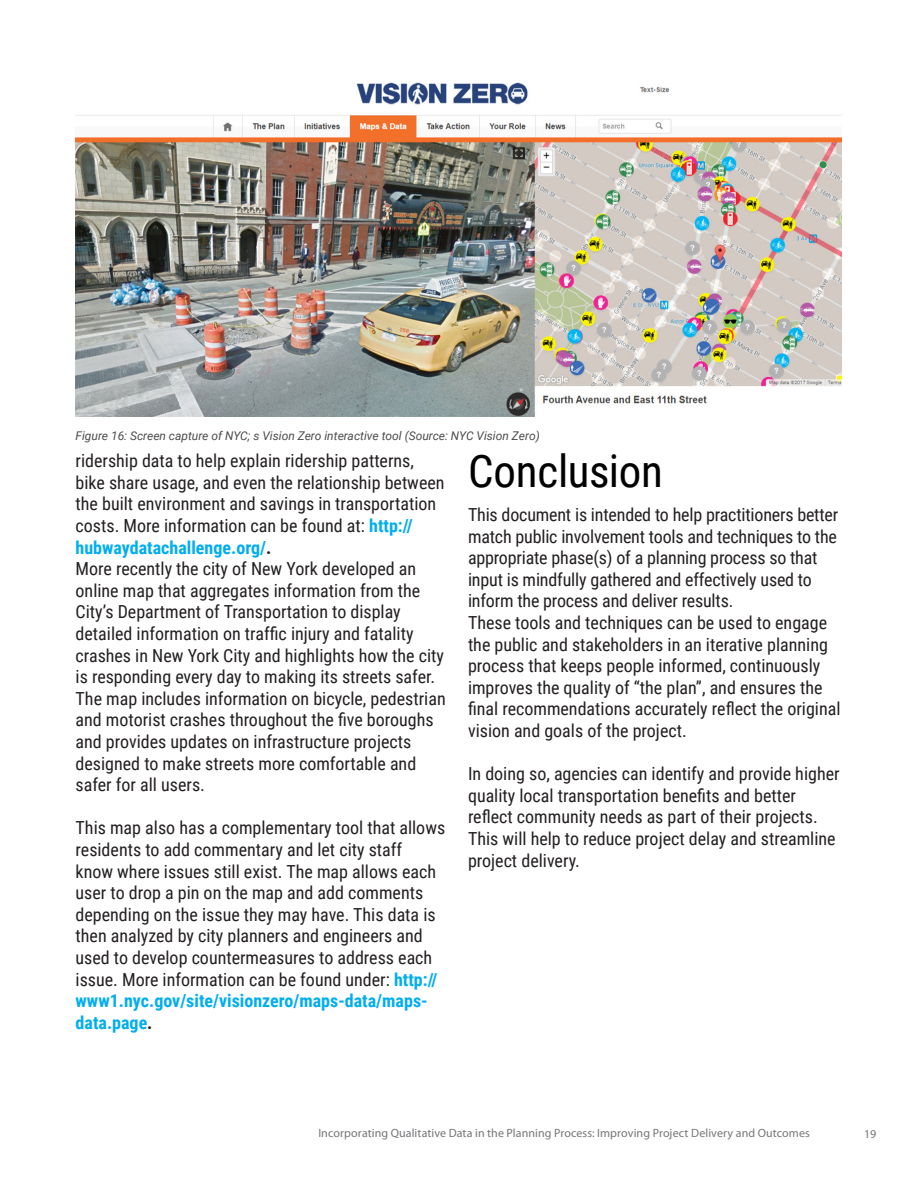
<style>
.page{position:relative;width:918px;height:1188px;background:#fff}
.page>*{position:absolute;margin:0;border:0;box-sizing:border-box;transform-origin:0 0}
.t1{font:45px "Roboto Condensed";letter-spacing:-.005em;color:#000}
.t2{font:18px/21.6px "Roboto Condensed";color:#231f20}
.t3{font:12px "Myriad Pro";letter-spacing:.005em;color:#757679}
.t4{font:italic 12px "Roboto";color:#4b4c4d}
.s1{font-weight:700;color:#00aeef}
.s2{font-weight:700}
</style>
<div class="page">
<img style="left:76px;top:82px;width:766px;height:335px">
<p class="t4" style="left:76px;top:427px;width:466px">Figure 16: Screen capture of NYC; s Vision Zero interactive tool (Source: NYC Vision Zero)</p>
<p class="t2" style="left:76px;top:449px;width:370px">ridership data to help explain ridership patterns, bike share usage, and even the relationship between the built environment and savings in transportation costs. More information can be found at: <span class="s1">http:// hubwaydatachallenge.org/</span><span class="s2">.</span></p>
<p class="t2" style="left:76px;top:557px;width:372px">More recently the city of New York developed an online map that aggregates information from the City’s Department of Transportation to display detailed information on traffic injury and fatality crashes in New York City and highlights how the city is responding every day to making its streets safer.<br>The map includes information on bicycle, pedestrian and motorist crashes throughout the five boroughs and provides updates on infrastructure projects designed to make streets more comfortable and safer for all users.</p>
<p class="t2" style="left:76px;top:816px;width:371px">This map also has a complementary tool that allows residents to add commentary and let city staff<br>know where issues still exist. The map allows each user to drop a pin on the map and add comments depending on the issue they may have. This data is then analyzed by city planners and engineers and used to develop countermeasures to address each issue. More information can be found under: <span class="s1">http:// www1.nyc.gov/site/visionzero/maps-data/maps&shy;data.page</span><span class="s2">.</span></p>
<p class="t1" style="left:468px;top:440px;width:196px">Conclusion</p>
<p class="t2" style="left:468px;top:503px;width:372px">This document is intended to help practitioners better match public involvement tools and techniques to the appropriate phase(s) of a planning process so that input is mindfully gathered and effectively used to inform the process and deliver results.</p>
<p class="t2" style="left:468px;top:611px;width:374px">These tools and techniques can be used to engage the public and stakeholders in an iterative planning process that keeps people informed, continuously improves the quality of “the plan”, and ensures the final recommendations accurately reflect the original vision and goals of the project.</p>
<p class="t2" style="left:468px;top:762px;width:373px">In doing so, agencies can identify and provide higher quality local transportation benefits and better reflect community needs as part of their projects.<br>This will help to reduce project delay and streamline project delivery.</p>
<p class="t3" style="left:318px;top:1126px;width:493px">Incorporating Qualitative Data in the Planning Process: Improving Project Delivery and Outcomes</p>
<p class="t3" style="left:864px;top:1126px;width:14px">19</p>
</div>
